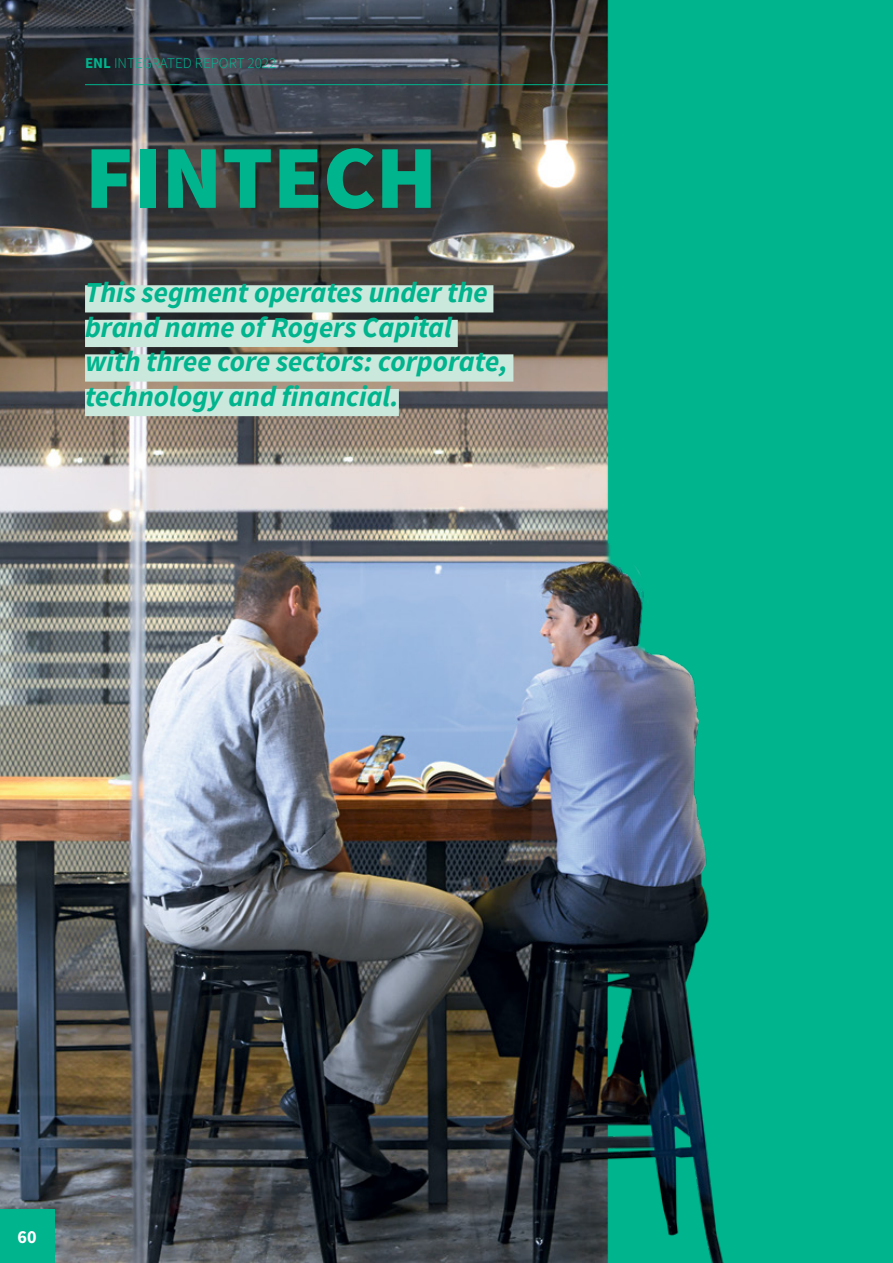
<style>
.page{position:relative;width:893px;height:1263px;background:#fff}
.page>*{position:absolute;margin:0;border:0;box-sizing:border-box;transform-origin:0 0}
.t1{font:900 90px "Source Sans Pro";color:#00b48d}
.t2{font:italic 700 28.8px/34.5px "Source Sans Pro";color:#00b48d}
.t3{font:18px "Source Sans Variable";color:#fff}
.t4{font:300 15px "Source Sans Pro";color:#00b48d}
.s1{font-weight:700}
</style>
<div class="page">
<img style="left:0;top:0;width:893px;height:1263px">
<div style="left:85px;top:285px;width:408px;height:27px;background:#cbe8dd"></div>
<div style="left:85px;top:320px;width:373px;height:27px;background:#cbe8dd"></div>
<div style="left:85px;top:354px;width:428px;height:28px;background:#cbe8dd"></div>
<div style="left:85px;top:389px;width:314px;height:27px;background:#cbe8dd"></div>
<hr style="left:85px;top:84px;width:808px;height:1px;background:#00b48d">
<div style="left:0;top:1210px;width:54px;height:53px;background:#00b48d"></div>
<p class="t4" style="left:85px;top:53px;width:193px"><span class="s1">ENL</span> INTEGRATED REPORT 2022</p>
<h1 class="t1" style="left:85px;top:116px;width:354px">FINTECH</h1>
<p class="t2" style="left:85px;top:275px;width:424px">This segment operates under the brand name of Rogers Capital with three core sectors: corporate, technology and financial.</p>
<p class="t3" style="left:17px;top:1226px;width:21px">60</p>
</div>
